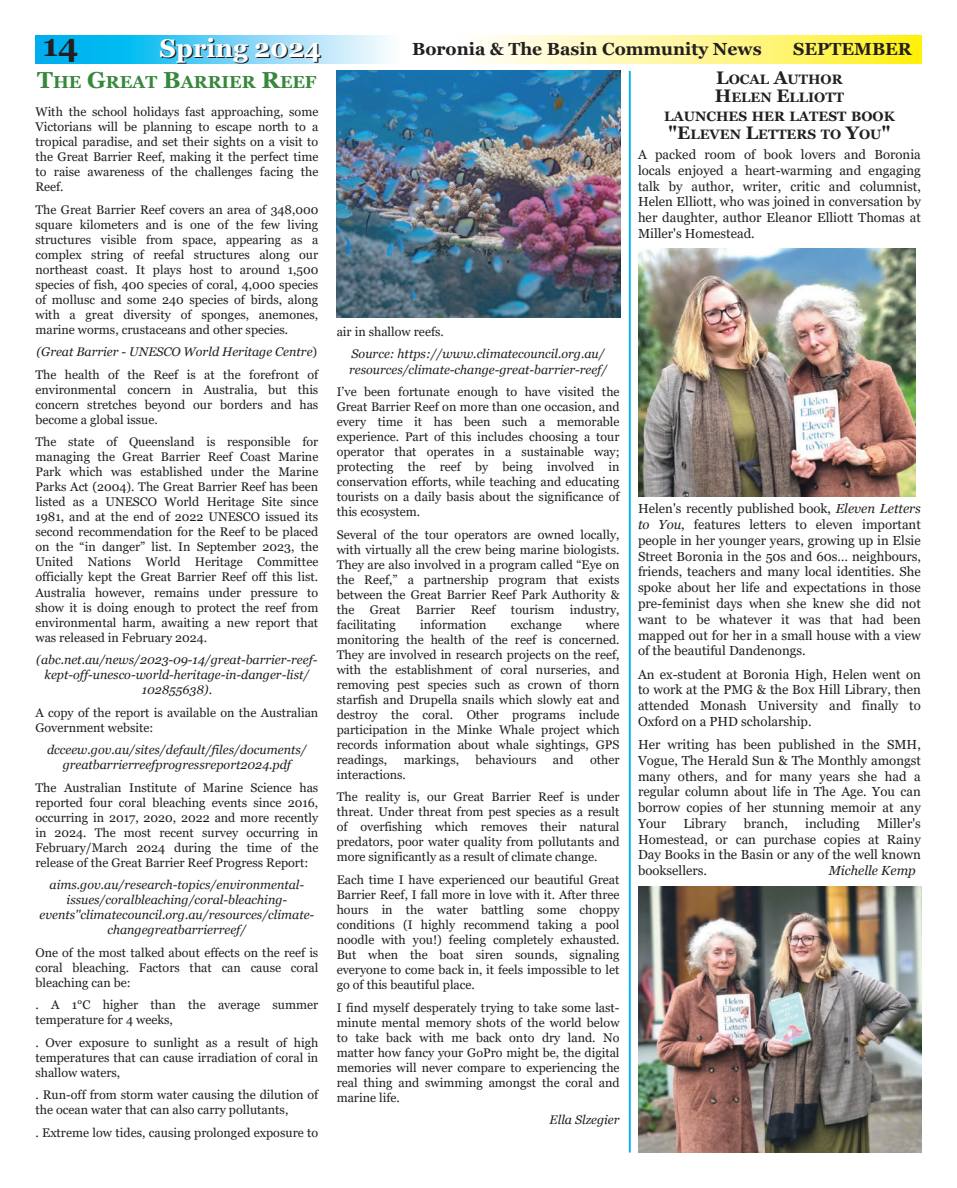
<style>
.page{position:relative;width:957px;height:1188px;background:#fff}
.page>*{position:absolute;margin:0;border:0;box-sizing:border-box;transform-origin:0 0}
.t1{font:700 31.25px "Georgia";color:#231f20}
.t2{font:700 25.62px "Georgia";color:#231f20}
.t3{font:700 17.5px "Georgia";color:#231f20}
.t4{font:700 17.38px "Georgia";color:#37873c}
.t5{font:700 13.62px/18.2px "Georgia";color:#231f20;text-align:center}
.t6{font:13.12px/15.8px "Georgia";color:#231f20;text-align:justify}
.t7{font:italic 13.12px "Georgia";color:#231f20}
.t8{font:12.5px/15px "Georgia";color:#231f20;text-align:justify}
.t9{font:italic 12.5px/15px "Georgia";color:#231f20;text-align:center}
.s1{font-size:23.12px}
.s2{font-style:italic}
.s3{font-style:normal}
.s4{font-size:18.12px}
</style>
<div class="page">
<svg style="left:35px;top:35px;width:886px;height:29px;background:#c0e7c3"></svg>
<img style="left:337px;top:71px;width:283px;height:247px">
<hr style="left:629px;top:71px;width:1px;height:1081px;background:#00aeef">
<img style="left:638px;top:886px;width:283px;height:266px">
<img style="left:638px;top:248px;width:277px;height:248px">
<h1 class="t1" style="left:43px;top:27px;width:37px">14</h1>
<h2 class="t2" style="left:161px;top:35px;width:163px">Spring 2024</h2>
<h3 class="t3" style="left:412px;top:39px;width:351px">Boronia &amp; The Basin Community News</h3>
<h3 class="t3" style="left:793px;top:39px;width:120px">SEPTEMBER</h3>
<h3 class="t4" style="left:37px;top:72px;width:281px"><span class="s1">T</span>HE <span class="s1">G</span>REAT <span class="s1">B</span>ARRIER <span class="s1">R</span>EEF</h3>
<p class="t8" style="left:35px;top:104px;width:284px">With the school holidays fast approaching, some Victorians will be planning to escape north to a tropical paradise, and set their sights on a visit to the Great Barrier Reef, making it the perfect time to raise awareness of the challenges facing the Reef.</p>
<p class="t8" style="left:35px;top:202px;width:284px">The Great Barrier Reef covers an area of 348,000 square kilometers and is one of the few living structures visible from space, appearing as a complex string of reefal structures along our northeast coast. It plays host to around 1,500 species of fish, 400 species of coral, 4,000 species of mollusc and some 240 species of birds, along with a great diversity of sponges, anemones, marine worms, crustaceans and other species<span class="s2">.</span></p>
<p class="t9" style="left:35px;top:340px;width:284px;line-height:22.5px;text-align:left">(Great Barrier - UNESCO World Heritage Centre<span class="s3">)<br>The health of the Reef is at the forefront of</span></p>
<p class="t8" style="left:35px;top:382px;width:284px">environmental concern in Australia, but this concern stretches beyond our borders and has become a global issue.</p>
<p class="t8" style="left:35px;top:434px;width:284px">The state of Queensland is responsible for managing the Great Barrier Reef Coast Marine Park which was established under the Marine Parks Act (2004). The Great Barrier Reef has been listed as a UNESCO World Heritage Site since 1981, and at the end of 2022 UNESCO issued its second recommendation for the Reef to be placed on the “in danger” list. In September 2023, the United Nations World Heritage Committee officially kept the Great Barrier Reef off this list.<br>Australia however, remains under pressure to show it is doing enough to protect the reef from environmental harm, awaiting a new report that was released in February 2024.</p>
<p class="t9" style="left:36px;top:652px;width:283px">(abc.net.au/news/2023-09-14/great-barrier-reef&shy;kept-off-unesco-world-heritage-in-danger-list/<br>102855638)<span class="s3">.</span></p>
<p class="t8" style="left:35px;top:704px;width:284px">A copy of the report is available on the Australian<br>Government website:</p>
<p class="t9" style="left:47px;top:742px;width:261px">dcceew.gov.au/sites/default/files/documents/ greatbarrierreefprogressreport2024.pdf</p>
<p class="t8" style="left:35px;top:779px;width:284px">The Australian Institute of Marine Science has reported four coral bleaching events since 2016, occurring in 2017, 2020, 2022 and more recently in 2024. The most recent survey occurring in February/March 2024 during the time of the release of the Great Barrier Reef Progress Report:</p>
<p class="t9" style="left:40px;top:877px;width:276px">aims.gov.au/research-topics/environmental&shy;issues/coralbleaching/coral-bleaching&shy;events''climatecouncil.org.au/resources/climate&shy;changegreatbarrierreef/</p>
<p class="t8" style="left:35px;top:944px;width:284px">One of the most talked about effects on the reef is coral bleaching. Factors that can cause coral bleaching can be:</p>
<p class="t8" style="left:35px;top:997px;width:284px">. A 1°C higher than the average summer temperature for 4 weeks,</p>
<p class="t8" style="left:35px;top:1034px;width:284px">. Over exposure to sunlight as a result of high temperatures that can cause irradiation of coral in shallow waters,</p>
<p class="t8" style="left:35px;top:1087px;width:284px">. Run-off from storm water causing the dilution of the ocean water that can also carry pollutants,</p>
<p class="t8" style="left:35px;top:1124px;width:284px">. Extreme low tides, causing prolonged exposure to</p>
<p class="t5" style="left:664px;top:70px;width:232px"><span class="s4">L</span>OCAL <span class="s4">A</span>UTHOR<br><span class="s4">H</span>ELEN <span class="s4">E</span>LLIOTT<br>LAUNCHES HER LATEST BOOK <span class="s4">"E</span>LEVEN <span class="s4">L</span>ETTERS TO <span class="s4">Y</span>OU<span class="s4">"</span></p>
<p class="t6" style="left:638px;top:147px;width:284px">A packed room of book lovers and Boronia locals enjoyed a heart-warming and engaging talk by author, writer, critic and columnist, Helen Elliott, who was joined in conversation by her daughter, author Eleanor Elliott Thomas at Miller's Homestead.</p>
<p class="t8" style="left:337px;top:324px;width:109px">air in shallow reefs.</p>
<p class="t9" style="left:349px;top:346px;width:260px;text-align:left">Source: https://www.climatecouncil.org.au/ resources/climate-change-great-barrier-reef/</p>
<p class="t8" style="left:337px;top:384px;width:284px">I’ve been fortunate enough to have visited the Great Barrier Reef on more than one occasion, and every time it has been such a memorable experience. Part of this includes choosing a tour operator that operates in a sustainable way; protecting the reef by being involved in conservation efforts, while teaching and educating tourists on a daily basis about the significance of this ecosystem.</p>
<p class="t8" style="left:337px;top:526px;width:284px">Several of the tour operators are owned locally, with virtually all the crew being marine biologists.<br>They are also involved in a program called “Eye on the Reef,” a partnership program that exists between the Great Barrier Reef Park Authority &amp; the Great Barrier Reef tourism industry, facilitating</p>
<p class="t8" style="left:337px;top:616px;width:284px;text-indent:249px">where monitoring the health of the reef is concerned.<br>They are involved in research projects on the reef, with the establishment of coral nurseries, and removing pest species such as crown of thorn starfish and Drupella snails which slowly eat and destroy the coral. Other programs include participation in the Minke Whale project which records information about whale sightings, GPS readings,</p>
<p class="t8" style="left:420px;top:616px;width:68px">information</p>
<p class="t8" style="left:511px;top:616px;width:53px">exchange</p>
<p class="t8" style="left:404px;top:751px;width:57px">markings,</p>
<p class="t8" style="left:475px;top:751px;width:62px">behaviours</p>
<p class="t8" style="left:553px;top:751px;width:22px">and</p>
<p class="t8" style="left:590px;top:751px;width:31px">other</p>
<p class="t8" style="left:337px;top:763px;width:284px;line-height:22.5px">interactions.<br>The reality is, our Great Barrier Reef is under</p>
<p class="t8" style="left:337px;top:804px;width:284px">threat. Under threat from pest species as a result of overfishing which removes their natural predators, poor water quality from pollutants and more significantly as a result of climate change.</p>
<p class="t8" style="left:337px;top:871px;width:284px">Each time I have experienced our beautiful Great Barrier Reef, I fall more in love with it. After three hours in the water battling some choppy conditions (I highly recommend taking a pool noodle with you!) feeling completely exhausted.<br>But when the boat siren sounds, signaling everyone to come back in, it feels impossible to let go of this beautiful place.</p>
<p class="t8" style="left:337px;top:999px;width:284px">I find myself desperately trying to take some last&shy;minute mental memory shots of the world below to take back with me back onto dry land. No matter how fancy your GoPro might be, the digital memories will never compare to experiencing the real thing and swimming amongst the coral and marine life.</p>
<p class="t9" style="left:549px;top:1111px;width:72px">Ella Slzegier</p>
<p class="t6" style="left:638px;top:501px;width:284px">Helen's recently published book, <span class="s2">Eleven Letters to You</span>, features letters to eleven important people in her younger years, growing up in Elsie Street Boronia in the 50s and 60s… neighbours, friends, teachers and many local identities. She spoke about her life and expectations in those pre-feminist days when she knew she did not want to be whatever it was that had been mapped out for her in a small house with a view of the beautiful Dandenongs.</p>
<p class="t6" style="left:638px;top:666px;width:284px">An ex-student at Boronia High, Helen went on to work at the PMG &amp; the Box Hill Library, then attended Monash University and finally to Oxford on a PHD scholarship.</p>
<p class="t6" style="left:638px;top:736px;width:284px">Her writing has been published in the SMH, Vogue, The Herald Sun &amp; The Monthly amongst many others, and for many years she had a regular column about life in The Age. You can borrow copies of her stunning memoir at any Your</p>
<p class="t6" style="left:638px;top:815px;width:284px;text-indent:239px">Miller's Homestead, or can purchase copies at Rainy Day Books in the Basin or any of the well known booksellers.</p>
<p class="t6" style="left:683px;top:815px;width:44px">Library</p>
<p class="t6" style="left:743px;top:815px;width:46px">branch,</p>
<p class="t6" style="left:805px;top:815px;width:56px">including</p>
<p class="t7" style="left:829px;top:862px;width:88px">Michelle Kemp</p>
</div>
